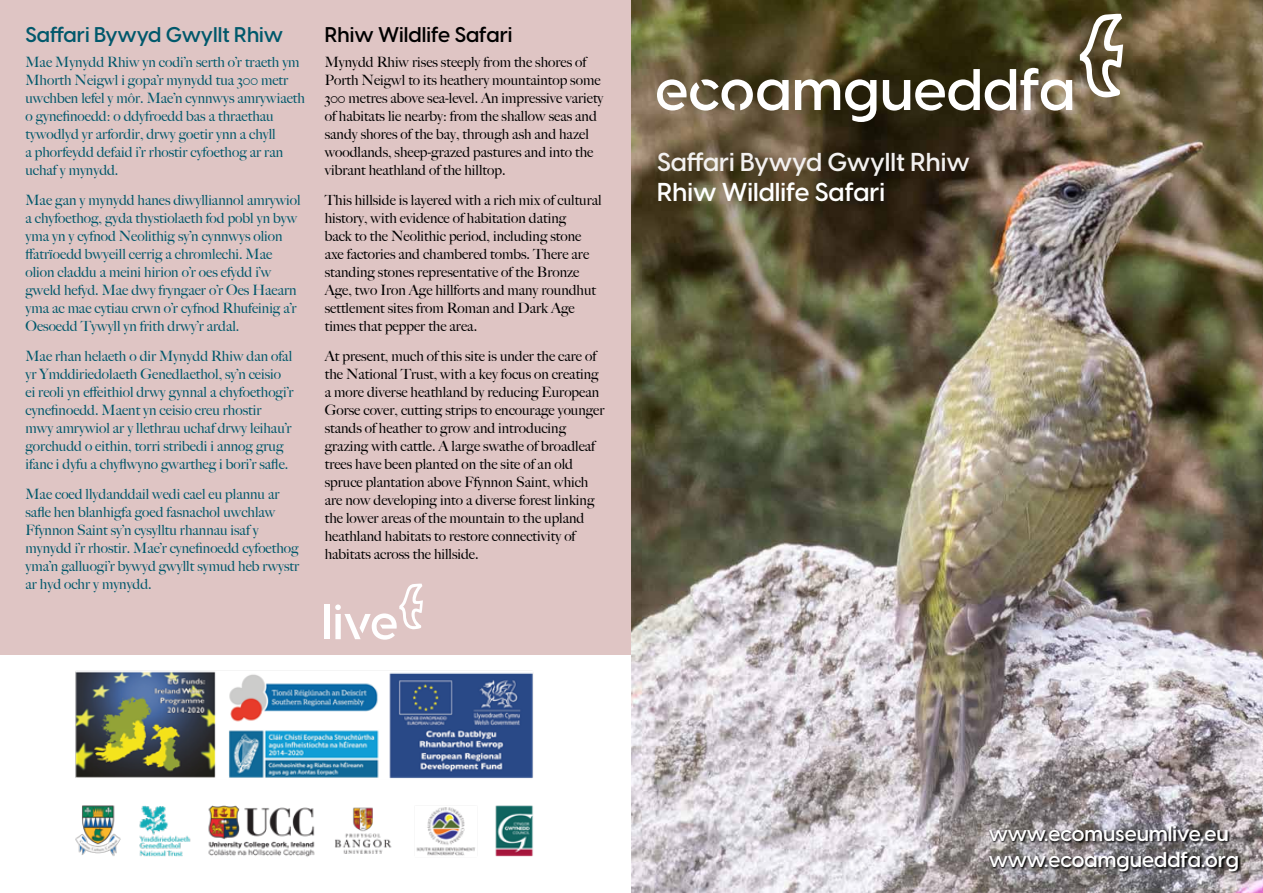
<style>
.page{position:relative;width:1263px;height:893px;background:#fff}
.page>*{position:absolute;margin:0;border:0;box-sizing:border-box;transform-origin:0 0}
.t1{font:600 25.5px "Visby CF";color:#f3f1f0}
.t2{font:600 25.5px "Visby CF";color:#fff}
.t3{font:600 21px/25.8px "Visby CF";color:#fff}
.t4{font:600 21px "Visby CF";color:#00586b}
.t5{font:600 21px "Visby CF";color:#000}
.t6{font:500 14.25px/18px "Big Caslon";color:#00586b}
.t7{font:500 14.25px/18px "Big Caslon";color:#000}
</style>
<div class="page">
<div style="left:0;top:0;width:631px;height:655px;background:#dfc5c4"></div>
<img style="left:631px;top:0;width:632px;height:893px">
<svg style="left:795px;top:79px;width:81px;height:43px"></svg>
<svg style="left:883px;top:68px;width:189px;height:43px"></svg>
<svg style="left:657px;top:79px;width:132px;height:32px"></svg>
<svg style="left:1080px;top:14px;width:43px;height:83px"></svg>
<img style="left:75px;top:670px;width:458px;height:187px">
<div style="left:325px;top:605px;width:5px;height:34px;background:#fff"></div>
<svg style="left:335px;top:584px;width:88px;height:56px"></svg>
<svg style="left:988px;top:826px;width:253px;height:48px;background:#6d6a6d"></svg>
<h2 class="t4" style="left:26px;top:22px;width:259px">Saffari Bywyd Gwyllt Rhiw</h2>
<p class="t6" style="left:26px;top:52px;width:281px">Mae Mynydd Rhiw yn codi’n serth o’r traeth ym Mhorth Neigwl i gopa’r mynydd tua 300 metr uwchben lefel y môr. Mae’n cynnwys amrywiaeth o gynefinoedd: o ddyfroedd bas a thraethau tywodlyd yr arfordir, drwy goetir ynn a chyll<br>a phorfeydd defaid i’r rhostir cyfoethog ar ran uchaf y mynydd.</p>
<p class="t6" style="left:26px;top:190px;width:277px">Mae gan y mynydd hanes diwylliannol amrywiol a chyfoethog, gyda thystiolaeth fod pobl yn byw yma yn y cyfnod Neolithig sy’n cynnwys olion ffatrïoedd bwyeill cerrig a chromlechi. Mae olion claddu a meini hirion o’r oes efydd i’w gweld hefyd. Mae dwy fryngaer o’r Oes Haearn yma ac mae cytiau crwn o’r cyfnod Rhufeinig a’r Oesoedd Tywyll yn frith drwy’r ardal.</p>
<p class="t6" style="left:26px;top:346px;width:270px">Mae rhan helaeth o dir Mynydd Rhiw dan ofal yr Ymddiriedolaeth Genedlaethol, sy’n ceisio ei reoli yn effeithiol drwy gynnal a chyfoethogi’r cynefinoedd. Maent yn ceisio creu rhostir<br>mwy amrywiol ar y llethrau uchaf drwy leihau’r gorchudd o eithin, torri stribedi i annog grug ifanc i dyfu a chyflwyno gwartheg i bori’r safle.</p>
<p class="t6" style="left:26px;top:484px;width:275px">Mae coed llydanddail wedi cael eu plannu ar safle hen blanhigfa goed fasnachol uwchlaw Ffynnon Saint sy’n cysylltu rhannau isaf y mynydd i’r rhostir. Mae’r cynefinoedd cyfoethog yma’n galluogi’r bywyd gwyllt symud heb rwystr ar hyd ochr y mynydd.</p>
<h2 class="t5" style="left:325px;top:22px;width:189px">Rhiw Wildlife Safari</h2>
<p class="t7" style="left:325px;top:52px;width:280px">Mynydd Rhiw rises steeply from the shores of Porth Neigwl to its heathery mountaintop some 300 metres above sea-level. An impressive variety of habitats lie nearby: from the shallow seas and sandy shores of the bay, through ash and hazel woodlands, sheep-grazed pastures and into the vibrant heathland of the hilltop.</p>
<p class="t7" style="left:325px;top:190px;width:278px">This hillside is layered with a rich mix of cultural history, with evidence of habitation dating<br>back to the Neolithic period, including stone axe factories and chambered tombs. There are standing stones representative of the Bronze Age, two Iron Age hillforts and many roundhut settlement sites from Roman and Dark Age times that pepper the area.</p>
<p class="t7" style="left:325px;top:346px;width:281px">At present, much of this site is under the care of the National Trust, with a key focus on creating a more diverse heathland by reducing European Gorse cover, cutting strips to encourage younger stands of heather to grow and introducing grazing with cattle. A large swathe of broadleaf trees have been planted on the site of an old spruce plantation above Ffynnon Saint, which are now developing into a diverse forest linking the lower areas of the mountain to the upland heathland habitats to restore connectivity of habitats across the hillside.</p>
<h1 class="t1" style="left:657px;top:146px;width:314px">Saffari Bywyd Gwyllt Rhiw</h1>
<h1 class="t2" style="left:657px;top:176px;width:230px">Rhiw Wildlife Safari</h1>
<h2 class="t3" style="left:989px;top:821px;width:252px">www.ecomuseumlive.eu www.ecoamgueddfa.org</h2>
</div>
